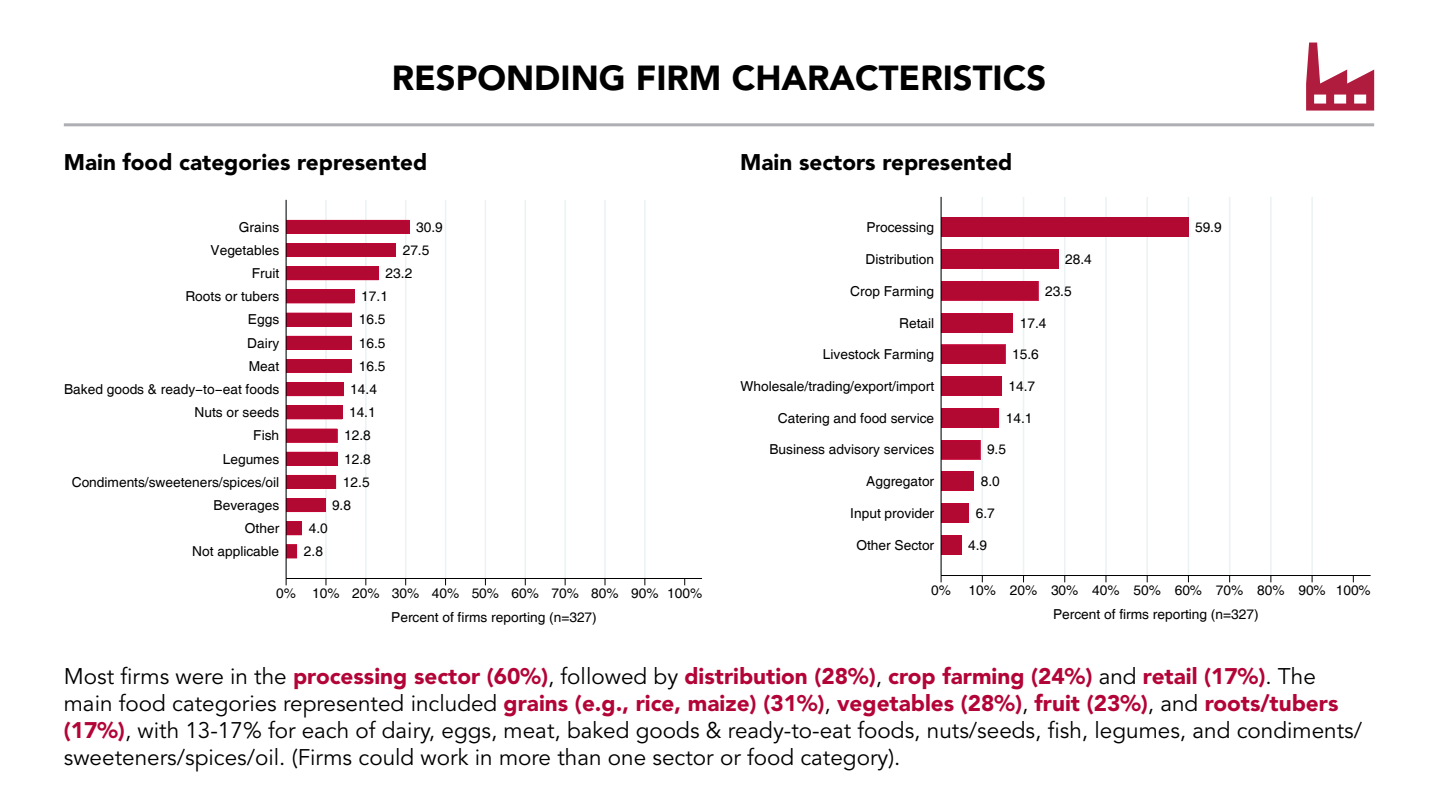
<style>
.page{position:relative;width:1438px;height:808px;background:#fff}
.page>*{position:absolute;margin:0;border:0;box-sizing:border-box;transform-origin:0 0}
.t1{font:900 34.5px "Avenir LT Std";color:#000001}
.t2{font:22.5px/27px "Avenir LT Std";color:#000001}
.t3{font:900 22.5px "Avenir LT Std";color:#000001}
.t4{font:13.65px/23.5px "Helvetica";color:#000}
.s1{font-weight:900;color:#b30437}
</style>
<div class="page">
<hr style="left:64px;top:123px;width:1309px;height:3px;background:#aeafb3">
<svg style="left:1306px;top:43px;width:67px;height:68px"></svg>
<hr style="left:644px;top:200px;width:1px;height:378px;background:#eaf2f3">
<hr style="left:604px;top:200px;width:1px;height:378px;background:#eaf2f3">
<hr style="left:564px;top:200px;width:2px;height:378px;background:#eaf2f3">
<hr style="left:524px;top:200px;width:2px;height:378px;background:#eaf2f3">
<hr style="left:484px;top:200px;width:2px;height:378px;background:#eaf2f3">
<hr style="left:445px;top:200px;width:1px;height:378px;background:#eaf2f3">
<hr style="left:405px;top:200px;width:1px;height:378px;background:#eaf2f3">
<hr style="left:365px;top:200px;width:1px;height:378px;background:#eaf2f3">
<hr style="left:325px;top:200px;width:2px;height:378px;background:#eaf2f3">
<hr style="left:285px;top:200px;width:2px;height:378px;background:#eaf2f3">
<div style="left:286px;top:545px;width:10px;height:13px;background:#b20933"></div>
<div style="left:286px;top:544px;width:11px;height:14px;border:1px solid #c10534"></div>
<div style="left:286px;top:521px;width:16px;height:14px;background:#b20933"></div>
<div style="left:286px;top:521px;width:16px;height:14px;border:1px solid #c10534"></div>
<div style="left:286px;top:498px;width:39px;height:14px;background:#b20933"></div>
<div style="left:286px;top:498px;width:39px;height:14px;border:1px solid #c10534"></div>
<div style="left:286px;top:475px;width:50px;height:14px;background:#b20933"></div>
<div style="left:286px;top:475px;width:50px;height:14px;border:1px solid #c10534"></div>
<div style="left:286px;top:452px;width:51px;height:14px;background:#b20933"></div>
<div style="left:286px;top:452px;width:51px;height:14px;border:1px solid #c10534"></div>
<div style="left:286px;top:429px;width:51px;height:13px;background:#b20933"></div>
<div style="left:286px;top:405px;width:56px;height:14px;background:#b20933"></div>
<div style="left:286px;top:405px;width:56px;height:14px;border:1px solid #c10534"></div>
<div style="left:286px;top:382px;width:57px;height:14px;background:#b20933"></div>
<div style="left:286px;top:382px;width:57px;height:14px;border:1px solid #c10534"></div>
<div style="left:286px;top:359px;width:65px;height:13px;background:#b20933"></div>
<div style="left:286px;top:359px;width:66px;height:14px;border:1px solid #c10534"></div>
<div style="left:286px;top:336px;width:66px;height:14px;background:#b20933"></div>
<div style="left:286px;top:336px;width:66px;height:14px;border:1px solid #c10534"></div>
<div style="left:286px;top:313px;width:66px;height:14px;background:#b20933"></div>
<div style="left:286px;top:289px;width:68px;height:14px;background:#b20933"></div>
<div style="left:286px;top:266px;width:93px;height:14px;background:#b20933"></div>
<div style="left:286px;top:266px;width:93px;height:14px;border:1px solid #c10534"></div>
<div style="left:286px;top:243px;width:110px;height:14px;background:#b20933"></div>
<div style="left:286px;top:243px;width:110px;height:14px;border:1px solid #c10534"></div>
<div style="left:286px;top:220px;width:123px;height:14px;background:#b20933"></div>
<div style="left:286px;top:220px;width:123px;height:14px;border:1px solid #c10534"></div>
<hr style="left:286px;top:578px;width:416px;height:1px;background:#000">
<hr style="left:285px;top:200px;width:1px;height:378px;background:#000">
<hr style="left:1311px;top:197px;width:1px;height:378px;background:#eaf2f3">
<hr style="left:1269px;top:197px;width:2px;height:378px;background:#eaf2f3">
<hr style="left:1228px;top:197px;width:2px;height:378px;background:#eaf2f3">
<hr style="left:1187px;top:197px;width:1px;height:378px;background:#eaf2f3">
<hr style="left:1146px;top:197px;width:1px;height:378px;background:#eaf2f3">
<hr style="left:1105px;top:197px;width:1px;height:378px;background:#eaf2f3">
<hr style="left:1063px;top:197px;width:2px;height:378px;background:#eaf2f3">
<hr style="left:1022px;top:197px;width:2px;height:378px;background:#eaf2f3">
<hr style="left:981px;top:197px;width:1px;height:378px;background:#eaf2f3">
<div style="left:941px;top:535px;width:20px;height:19px;background:#b20933"></div>
<div style="left:941px;top:535px;width:20px;height:19px;border:1px solid #c10534"></div>
<div style="left:941px;top:504px;width:27px;height:19px;background:#b20933"></div>
<div style="left:941px;top:504px;width:27px;height:19px;border:1px solid #c10534"></div>
<div style="left:941px;top:472px;width:32px;height:19px;background:#b20933"></div>
<div style="left:941px;top:472px;width:32px;height:19px;border:1px solid #c10534"></div>
<div style="left:941px;top:441px;width:38px;height:18px;background:#b20933"></div>
<div style="left:941px;top:440px;width:39px;height:19px;border:1px solid #c10534"></div>
<div style="left:941px;top:408px;width:58px;height:19px;background:#b20933"></div>
<div style="left:941px;top:408px;width:58px;height:19px;border:1px solid #c10534"></div>
<div style="left:941px;top:377px;width:60px;height:19px;background:#b20933"></div>
<div style="left:941px;top:345px;width:63px;height:18px;background:#b20933"></div>
<div style="left:941px;top:345px;width:64px;height:19px;border:1px solid #c10534"></div>
<div style="left:941px;top:313px;width:71px;height:19px;background:#b20933"></div>
<div style="left:941px;top:313px;width:71px;height:19px;border:1px solid #c10534"></div>
<div style="left:941px;top:282px;width:96px;height:18px;background:#b20933"></div>
<div style="left:941px;top:281px;width:97px;height:19px;border:1px solid #c10534"></div>
<div style="left:941px;top:250px;width:117px;height:19px;background:#b20933"></div>
<div style="left:941px;top:218px;width:246px;height:19px;background:#b20933"></div>
<hr style="left:941px;top:575px;width:429px;height:1px;background:#000">
<hr style="left:940px;top:197px;width:1px;height:378px;background:#000">
<p class="t1" style="left:392px;top:57px;width:656px">RESPONDING FIRM CHARACTERISTICS</p>
<p class="t3" style="left:64px;top:149px;width:365px">Main food categories represented</p>
<p class="t3" style="left:740px;top:149px;width:274px">Main sectors represented</p>
<p class="t4" style="left:239px;top:215px;width:42px">Grains</p>
<p class="t4" style="left:416px;top:215px;width:28px">30.9</p>
<p class="t4" style="left:866px;top:216px;width:69px">Processing</p>
<p class="t4" style="left:210px;top:239px;width:70px">Vegetables</p>
<p class="t4" style="left:402px;top:239px;width:28px">27.5</p>
<p class="t4" style="left:865px;top:248px;width:70px">Distribution</p>
<p class="t4" style="left:1065px;top:248px;width:28px">28.4</p>
<p class="t4" style="left:252px;top:262px;width:29px">Fruit</p>
<p class="t4" style="left:385px;top:262px;width:28px">23.2</p>
<p class="t4" style="left:185px;top:285px;width:95px">Roots or tubers</p>
<p class="t4" style="left:361px;top:285px;width:28px">17.1</p>
<p class="t4" style="left:850px;top:280px;width:85px">Crop Farming</p>
<p class="t4" style="left:1044px;top:280px;width:28px">23.5</p>
<p class="t4" style="left:248px;top:308px;width:33px">Eggs</p>
<p class="t4" style="left:359px;top:308px;width:28px">16.5</p>
<p class="t4" style="left:899px;top:311px;width:37px">Retail</p>
<p class="t4" style="left:1019px;top:311px;width:28px">17.4</p>
<p class="t4" style="left:247px;top:331px;width:34px">Dairy</p>
<p class="t4" style="left:249px;top:355px;width:32px">Meat</p>
<p class="t4" style="left:359px;top:331px;width:28px">16.5</p>
<p class="t4" style="left:359px;top:355px;width:28px">16.5</p>
<p class="t4" style="left:822px;top:343px;width:113px">Livestock Farming</p>
<p class="t4" style="left:1012px;top:343px;width:28px">15.6</p>
<p class="t4" style="left:64px;top:378px;width:217px">Baked goods &amp; ready−to−eat foods</p>
<p class="t4" style="left:350px;top:378px;width:28px">14.4</p>
<p class="t4" style="left:740px;top:375px;width:195px">Wholesale/trading/export/import</p>
<p class="t4" style="left:1008px;top:375px;width:28px">14.7</p>
<p class="t4" style="left:194px;top:401px;width:86px">Nuts or seeds</p>
<p class="t4" style="left:349px;top:401px;width:28px">14.1</p>
<p class="t4" style="left:777px;top:407px;width:158px">Catering and food service</p>
<p class="t4" style="left:1005px;top:407px;width:28px">14.1</p>
<p class="t4" style="left:253px;top:424px;width:27px">Fish</p>
<p class="t4" style="left:344px;top:424px;width:28px">12.8</p>
<p class="t4" style="left:223px;top:447px;width:58px">Legumes</p>
<p class="t4" style="left:344px;top:447px;width:28px">12.8</p>
<p class="t4" style="left:769px;top:438px;width:166px">Business advisory services</p>
<p class="t4" style="left:986px;top:438px;width:21px">9.5</p>
<p class="t4" style="left:72px;top:471px;width:209px">Condiments/sweeteners/spices/oil</p>
<p class="t4" style="left:343px;top:471px;width:28px">12.5</p>
<p class="t4" style="left:866px;top:470px;width:69px">Aggregator</p>
<p class="t4" style="left:980px;top:470px;width:21px">8.0</p>
<p class="t4" style="left:214px;top:494px;width:67px">Beverages</p>
<p class="t4" style="left:332px;top:494px;width:21px">9.8</p>
<p class="t4" style="left:850px;top:502px;width:85px">Input provider</p>
<p class="t4" style="left:975px;top:502px;width:21px">6.7</p>
<p class="t4" style="left:245px;top:517px;width:36px">Other</p>
<p class="t4" style="left:309px;top:517px;width:21px">4.0</p>
<p class="t4" style="left:192px;top:540px;width:88px">Not applicable</p>
<p class="t4" style="left:304px;top:540px;width:21px">2.8</p>
<p class="t4" style="left:856px;top:534px;width:79px">Other Sector</p>
<p class="t4" style="left:968px;top:534px;width:21px">4.9</p>
<p class="t4" style="left:1194px;top:216px;width:28px">59.9</p>
<p class="t4" style="left:391px;top:582px;width:312px;text-indent:-115px">0% 10% 20% 30% 40% 50% 60% 70% 80% 90% 100%<br>Percent of firms reporting (n=327)</p>
<p class="t4" style="left:931px;top:579px;width:21px">0%</p>
<p class="t4" style="left:1052px;top:579px;width:319px;text-indent:-84px">10% 20% 30% 40% 50% 60% 70% 80% 90% 100%<br>Percent of firms reporting (n=327)</p>
<p class="t2" style="left:64px;top:664px;width:1299px">Most firms were in the <span class="s1">processing sector (60%)</span>, followed by <span class="s1">distribution (28%)</span>, <span class="s1">crop farming (24%)</span> and <span class="s1">retail (17%)</span>. The main food categories represented included <span class="s1">grains (e.g., rice, maize) (31%)</span>, <span class="s1">vegetables (28%)</span>, <span class="s1">fruit (23%)</span>, and <span class="s1">roots/tubers (17%)</span>, with 13-17% for each of dairy, eggs, meat, baked goods &amp; ready-to-eat foods, nuts/seeds, fish, legumes, and condiments/ sweeteners/spices/oil. (Firms could work in more than one sector or food category).</p>
</div>
